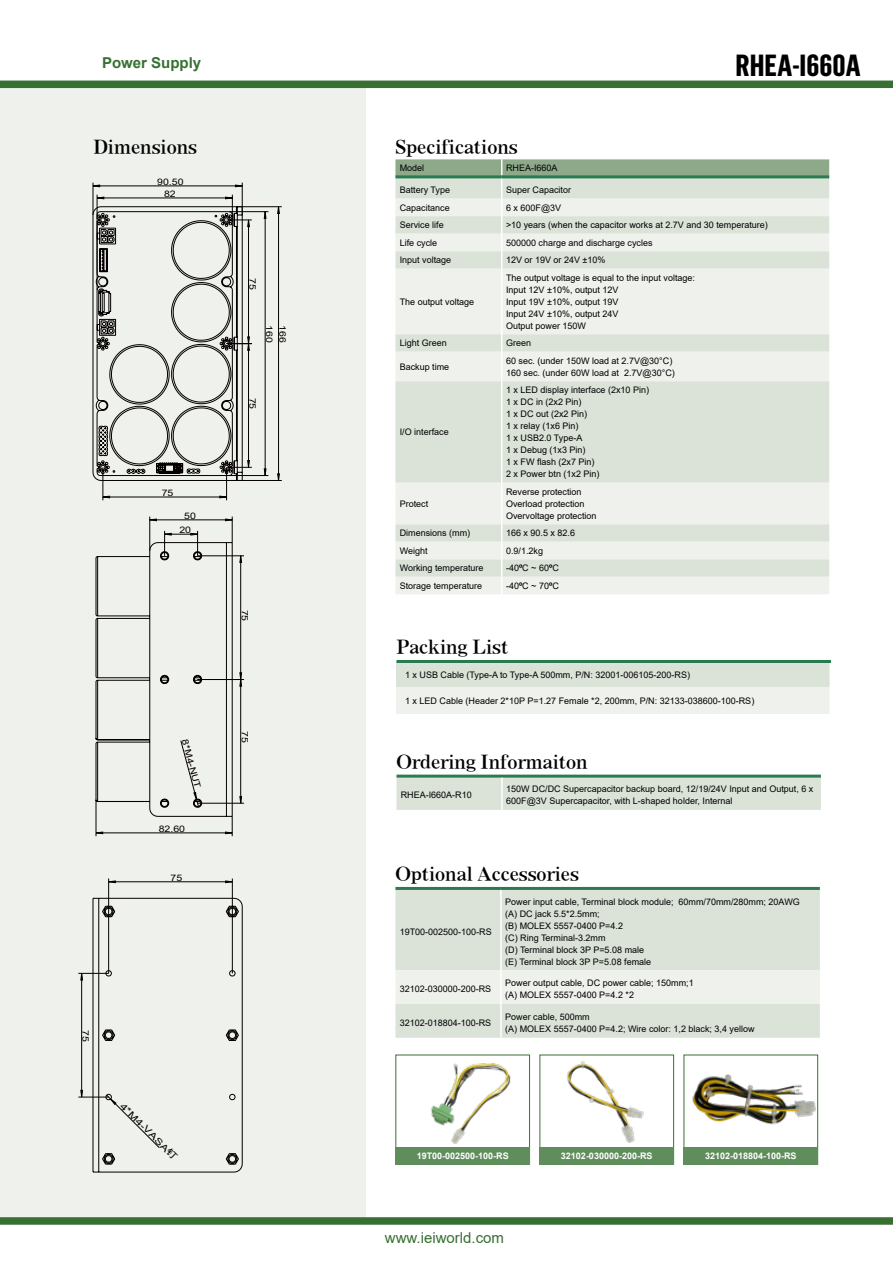
<style>
.page{position:relative;width:893px;height:1263px;background:#fff}
.page>*{position:absolute;margin:0;border:0;box-sizing:border-box;transform-origin:0 0}
.t1{font:700 30px "Flama Condensed";color:#000}
.t2{font:18px "AR Roman 1 Heavy Euro";color:#000}
.t3{font:15px "Arial";color:#387033}
.t4{font:700 15px "Arial";color:#387033}
.t5{font:9px/12px "Arial";color:#000}
.t6{font:700 9px "Arial";color:#fff}
.t7{font:9px/12px "Arial";color:#040000;text-align:center;scale:1.17 1}
.t8{font:9px "Arial";color:#040000;scale:1.35 1}
.s1{font-family:"Arial Unicode MS"}
.s2{font-weight:700}
</style>
<div class="page">
<div style="left:0;top:85px;width:366px;height:1136px;background:#eef1ec"></div>
<div style="left:0;top:1217px;width:893px;height:8px;background:#387033"></div>
<div style="left:0;top:81px;width:893px;height:7px;background:#387033"></div>
<div style="left:395px;top:890px;width:425px;height:148px;background:#dbe2d8"></div>
<div style="left:395px;top:970px;width:425px;height:34px;background:#eef1ec"></div>
<hr style="left:395px;top:887px;width:106px;height:3px;background:#2b7b50">
<hr style="left:501px;top:887px;width:319px;height:3px;background:#2b7b50">
<hr style="left:500px;top:890px;width:2px;height:80px;background:#fff">
<hr style="left:500px;top:970px;width:2px;height:34px;background:#fff">
<hr style="left:500px;top:1004px;width:2px;height:34px;background:#fff">
<div style="left:396px;top:778px;width:425px;height:32px;background:#dbe2d8"></div>
<hr style="left:396px;top:775px;width:106px;height:3px;background:#2b7b50">
<hr style="left:502px;top:775px;width:319px;height:3px;background:#2b7b50">
<hr style="left:501px;top:778px;width:2px;height:32px;background:#fff">
<svg style="left:395px;top:269px;width:434px;height:325px;background:#e5eae2"></svg>
<svg style="left:395px;top:159px;width:434px;height:110px;background:#d5ded3"></svg>
<hr style="left:501px;top:269px;width:1px;height:65px;background:#fff">
<svg style="left:501px;top:334px;width:1px;height:47px"></svg>
<hr style="left:501px;top:381px;width:1px;height:102px;background:#fff">
<hr style="left:501px;top:483px;width:1px;height:41px;background:#fff">
<svg style="left:501px;top:524px;width:1px;height:70px"></svg>
<hr style="left:395px;top:175px;width:107px;height:3px;background:#2b7b50">
<hr style="left:502px;top:175px;width:327px;height:3px;background:#2b7b50">
<div style="left:396px;top:661px;width:434px;height:26px;background:#dbe2d8"></div>
<div style="left:396px;top:687px;width:434px;height:26px;background:#eef1ec"></div>
<hr style="left:829px;top:687px;width:2px;height:26px;background:#fff">
<hr style="left:396px;top:660px;width:435px;height:3px;background:#2b7b50">
<hr style="left:829px;top:663px;width:2px;height:24px;background:#fff">
<div style="left:395px;top:1147px;width:135px;height:17px;background:#608d5c"></div>
<div style="left:539px;top:1147px;width:135px;height:17px;background:#608d5c"></div>
<div style="left:684px;top:1147px;width:134px;height:17px;background:#608d5c"></div>
<hr style="left:81px;top:973px;width:1px;height:124px;background:#040000">
<hr style="left:78px;top:1097px;width:31px;height:1px;background:#040000">
<hr style="left:78px;top:973px;width:31px;height:1px;background:#040000">
<hr style="left:109px;top:881px;width:123px;height:1px;background:#040000">
<hr style="left:232px;top:878px;width:1px;height:95px;background:#040000">
<hr style="left:108px;top:878px;width:1px;height:95px;background:#040000">
<svg style="left:80px;top:1090px;width:3px;height:7px"></svg>
<svg style="left:80px;top:973px;width:3px;height:7px"></svg>
<svg style="left:93px;top:898px;width:150px;height:274px"></svg>
<svg style="left:225px;top:880px;width:8px;height:3px"></svg>
<svg style="left:108px;top:880px;width:8px;height:3px"></svg>
<hr style="left:240px;top:679px;width:1px;height:124px;background:#040000">
<hr style="left:198px;top:803px;width:46px;height:1px;background:#040000">
<hr style="left:198px;top:555px;width:46px;height:1px;background:#040000">
<hr style="left:198px;top:679px;width:46px;height:1px;background:#040000">
<svg style="left:239px;top:796px;width:3px;height:8px"></svg>
<svg style="left:239px;top:555px;width:3px;height:131px"></svg>
<svg style="left:96px;top:517px;width:137px;height:319px"></svg>
<hr style="left:242px;top:183px;width:1px;height:32px;background:#040000">
<hr style="left:93px;top:183px;width:1px;height:32px;background:#040000">
<hr style="left:226px;top:467px;width:1px;height:33px;background:#040000">
<hr style="left:103px;top:467px;width:1px;height:33px;background:#040000">
<hr style="left:236px;top:206px;width:46px;height:1px;background:#040000">
<hr style="left:236px;top:480px;width:46px;height:1px;background:#040000">
<svg style="left:102px;top:496px;width:124px;height:2px"></svg>
<svg style="left:93px;top:185px;width:187px;height:296px"></svg>
<img style="left:430px;top:1063px;width:81px;height:81px">
<img style="left:566px;top:1061px;width:78px;height:82px">
<img style="left:684px;top:1064px;width:134px;height:78px">
<h3 class="t4" style="left:102px;top:52px;width:101px">Power Supply</h3>
<h2 class="t2" style="left:94px;top:137px;width:105px">Dimensions</h2>
<p class="t7" style="left:157px;top:176px;width:24px">90.50<br>82</p>
<p class="t7" style="left:162px;top:487px;width:11px">75</p>
<p class="t7" style="left:184px;top:510px;width:12px">50</p>
<p class="t7" style="left:179px;top:524px;width:12px">20</p>
<p class="t7" style="left:259px;top:278px;width:12px;rotate:90deg">75</p>
<p class="t7" style="left:275px;top:325px;width:17px;rotate:90deg">160</p>
<p class="t7" style="left:289px;top:325px;width:17px;rotate:90deg">166</p>
<p class="t7" style="left:259px;top:397px;width:12px;rotate:90deg">75</p>
<p class="t7" style="left:251px;top:609px;width:12px;rotate:90deg">75</p>
<p class="t7" style="left:191px;top:738px;width:44px;rotate:75deg">8*M4-NUT</p>
<p class="t7" style="left:159px;top:823px;width:24px">82.60</p>
<p class="t7" style="left:171px;top:872px;width:12px">75</p>
<p class="t7" style="left:251px;top:731px;width:12px;rotate:90deg">75</p>
<p class="t7" style="left:92px;top:1030px;width:12px;rotate:90deg">75</p>
<p class="t8" style="left:126px;top:1100px;width:58px;rotate:45deg">4*M4-VASA<span class="s1">钉</span></p>
<h1 class="t1" style="left:735px;top:46px;width:127px">RHEA-I660A</h1>
<h2 class="t2" style="left:395px;top:137px;width:124px">Specifications</h2>
<p class="t5" style="left:400px;top:162px;width:26px">Model</p>
<p class="t5" style="left:506px;top:162px;width:53px">RHEA-I660A</p>
<p class="t5" style="left:400px;top:184px;width:52px">Battery Type</p>
<p class="t5" style="left:506px;top:184px;width:67px">Super Capacitor</p>
<p class="t5" style="left:400px;top:201px;width:52px">Capacitance</p>
<p class="t5" style="left:506px;top:201px;width:57px">6 x 600F@3V</p>
<p class="t5" style="left:400px;top:219px;width:46px">Service life</p>
<p class="t5" style="left:506px;top:219px;width:263px">&gt;10 years (when the capacitor works at 2.7V and 30 temperature)</p>
<p class="t5" style="left:400px;top:236px;width:39px">Life cycle</p>
<p class="t5" style="left:506px;top:236px;width:148px">500000 charge and discharge cycles</p>
<p class="t5" style="left:400px;top:254px;width:53px">Input voltage</p>
<p class="t5" style="left:506px;top:254px;width:101px">12V or 19V or 24V ±10%</p>
<p class="t5" style="left:400px;top:295px;width:76px">The output voltage</p>
<p class="t5" style="left:506px;top:271px;width:191px">The output voltage is equal to the input voltage:<br>Input 12V ±10%, output 12V<br>Input 19V ±10%, output 19V<br>Input 24V ±10%, output 24V<br>Output power 150W</p>
<p class="t5" style="left:400px;top:337px;width:49px">Light Green</p>
<p class="t5" style="left:506px;top:337px;width:27px">Green</p>
<p class="t5" style="left:400px;top:360px;width:51px">Backup time</p>
<p class="t5" style="left:506px;top:354px;width:170px">60 sec. (under 150W load at 2.7V@30°C)<br>160 sec. (under 60W load at 2.7V@30°C)</p>
<p class="t5" style="left:400px;top:426px;width:51px">I/O interface</p>
<p class="t5" style="left:506px;top:384px;width:145px">1 x LED display interface (2x10 Pin)<br>1 x DC in (2x2 Pin)<br>1 x DC out (2x2 Pin)<br>1 x relay (1x6 Pin)<br>1 x USB2.0 Type-A<br>1 x Debug (1x3 Pin)<br>1 x FW flash (2x7 Pin)<br>2 x Power btn (1x2 Pin)</p>
<p class="t5" style="left:400px;top:497px;width:30px">Protect</p>
<p class="t5" style="left:506px;top:485px;width:92px">Reverse protection<br>Overload protection<br>Overvoltage protection</p>
<p class="t5" style="left:400px;top:527px;width:72px">Dimensions (mm)</p>
<p class="t5" style="left:506px;top:527px;width:71px">166 x 90.5 x 82.6</p>
<p class="t5" style="left:400px;top:544px;width:29px">Weight</p>
<p class="t5" style="left:506px;top:544px;width:39px">0.9/1.2kg</p>
<p class="t5" style="left:400px;top:562px;width:85px">Working temperature</p>
<p class="t5" style="left:506px;top:562px;width:54px">-40<span class="s2">º</span>C ~ 60<span class="s2">º</span>C</p>
<p class="t5" style="left:400px;top:579px;width:84px">Storage temperature</p>
<p class="t5" style="left:506px;top:579px;width:54px">-40<span class="s2">º</span>C ~ 70<span class="s2">º</span>C</p>
<h2 class="t2" style="left:396px;top:638px;width:113px">Packing List</h2>
<p class="t5" style="left:405px;top:668px;width:286px">1 x USB Cable (Type-A to Type-A 500mm, P/N: 32001-006105-200-RS)</p>
<p class="t5" style="left:405px;top:694px;width:351px">1 x LED Cable (Header 2*10P P=1.27 Female *2, 200mm, P/N: 32133-038600-100-RS)</p>
<h2 class="t2" style="left:396px;top:752px;width:193px">Ordering Informaiton</h2>
<p class="t5" style="left:401px;top:789px;width:73px">RHEA-I660A-R10</p>
<p class="t5" style="left:506px;top:783px;width:309px">150W DC/DC Supercapacitor backup board, 12/19/24V Input and Output, 6 x<br>600F@3V Supercapacitor, with L-shaped holder, Internal</p>
<h2 class="t2" style="left:395px;top:864px;width:185px">Optional Accessories</h2>
<p class="t5" style="left:400px;top:925px;width:94px">19T00-002500-100-RS</p>
<p class="t5" style="left:505px;top:895px;width:296px">Power input cable, Terminal block module; 60mm/70mm/280mm; 20AWG (A) DC jack 5.5*2.5mm;<br>(B) MOLEX 5557-0400 P=4.2<br>(C) Ring Terminal-3.2mm<br>(D) Terminal block 3P P=5.08 male<br>(E) Terminal block 3P P=5.08 female</p>
<p class="t5" style="left:400px;top:983px;width:93px">32102-030000-200-RS</p>
<p class="t5" style="left:505px;top:977px;width:190px">Power output cable, DC power cable; 150mm;1 (A) MOLEX 5557-0400 P=4.2 *2</p>
<p class="t5" style="left:400px;top:1017px;width:93px">32102-018804-100-RS</p>
<p class="t5" style="left:505px;top:1011px;width:251px">Power cable, 500mm<br>(A) MOLEX 5557-0400 P=4.2; Wire color: 1,2 black; 3,4 yellow</p>
<p class="t6" style="left:417px;top:1149px;width:94px">19T00-002500-100-RS</p>
<p class="t6" style="left:561px;top:1149px;width:93px">32102-030000-200-RS</p>
<p class="t6" style="left:705px;top:1149px;width:93px">32102-018804-100-RS</p>
<h3 class="t3" style="left:385px;top:1227px;width:121px">www.ieiworld.com</h3>
</div>
